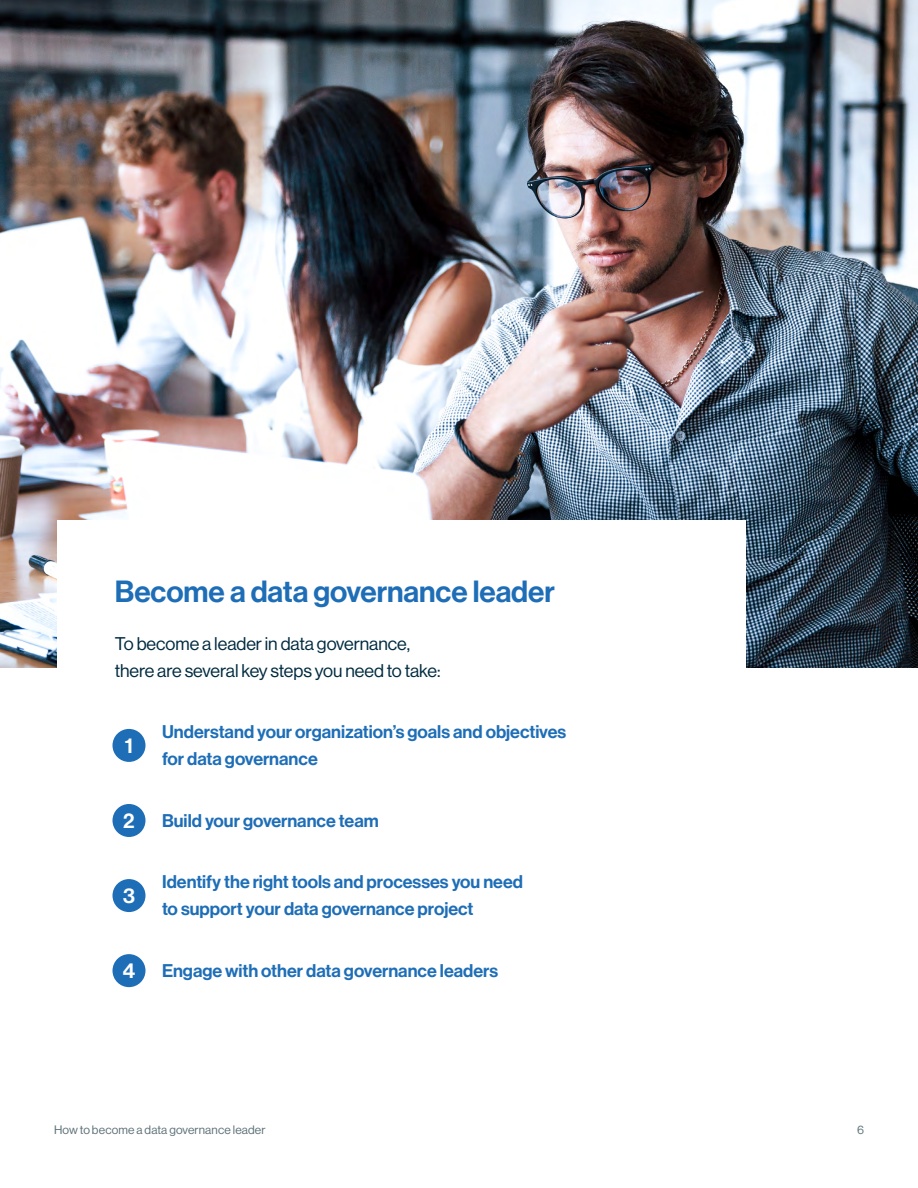
<style>
.page{position:relative;width:918px;height:1188px;background:#fff}
.page>*{position:absolute;margin:0;border:0;box-sizing:border-box;transform-origin:0 0}
.t1{font:500 30px "Haas Grot Disp 65";color:#1e6eb7}
.t2{font:500 21px "Haas Grot Disp 65";color:#fff}
.t3{font:500 18px/27px "Haas Grot Disp 65";color:#1e6eb7}
.t4{font:18px/27px "Haas Grot Disp 55 Roman";color:#002b40}
.t5{font:12px "Haas Grot Disp 55 Roman";letter-spacing:.015em;color:#5e7278}
</style>
<div class="page">
<img style="left:0;top:0;width:918px;height:667px">
<div style="left:57px;top:520px;width:689px;height:582px;background:#fff"></div>
<div style="left:112px;top:729px;width:34px;height:33px;background:#1e6eb7;border-radius:50%"></div>
<div style="left:112px;top:804px;width:34px;height:33px;background:#1e6eb7;border-radius:50%"></div>
<div style="left:112px;top:879px;width:34px;height:33px;background:#1e6eb7;border-radius:50%"></div>
<div style="left:112px;top:954px;width:34px;height:33px;background:#1e6eb7;border-radius:50%"></div>
<h1 class="t1" style="left:115px;top:574px;width:442px">Become a data governance leader</h1>
<p class="t4" style="left:115px;top:630px;width:327px">To become a leader in data governance, there are several key steps you need to take:</p>
<p class="t2" style="left:125px;top:733px;width:10px">1</p>
<p class="t2" style="left:123px;top:808px;width:13px">2</p>
<p class="t2" style="left:123px;top:883px;width:13px">3</p>
<p class="t2" style="left:123px;top:958px;width:14px">4</p>
<p class="t3" style="left:162px;top:719px;width:406px">Understand your organization’s goals and objectives for data governance</p>
<p class="t3" style="left:162px;top:807px;width:218px">Build your governance team</p>
<p class="t3" style="left:162px;top:869px;width:363px">Identify the right tools and processes you need to support your data governance project</p>
<p class="t3" style="left:162px;top:957px;width:338px">Engage with other data governance leaders</p>
<p class="t5" style="left:54px;top:1123px;width:213px">How to become a data governance leader</p>
<p class="t5" style="left:857px;top:1123px;width:8px">6</p>
</div>
